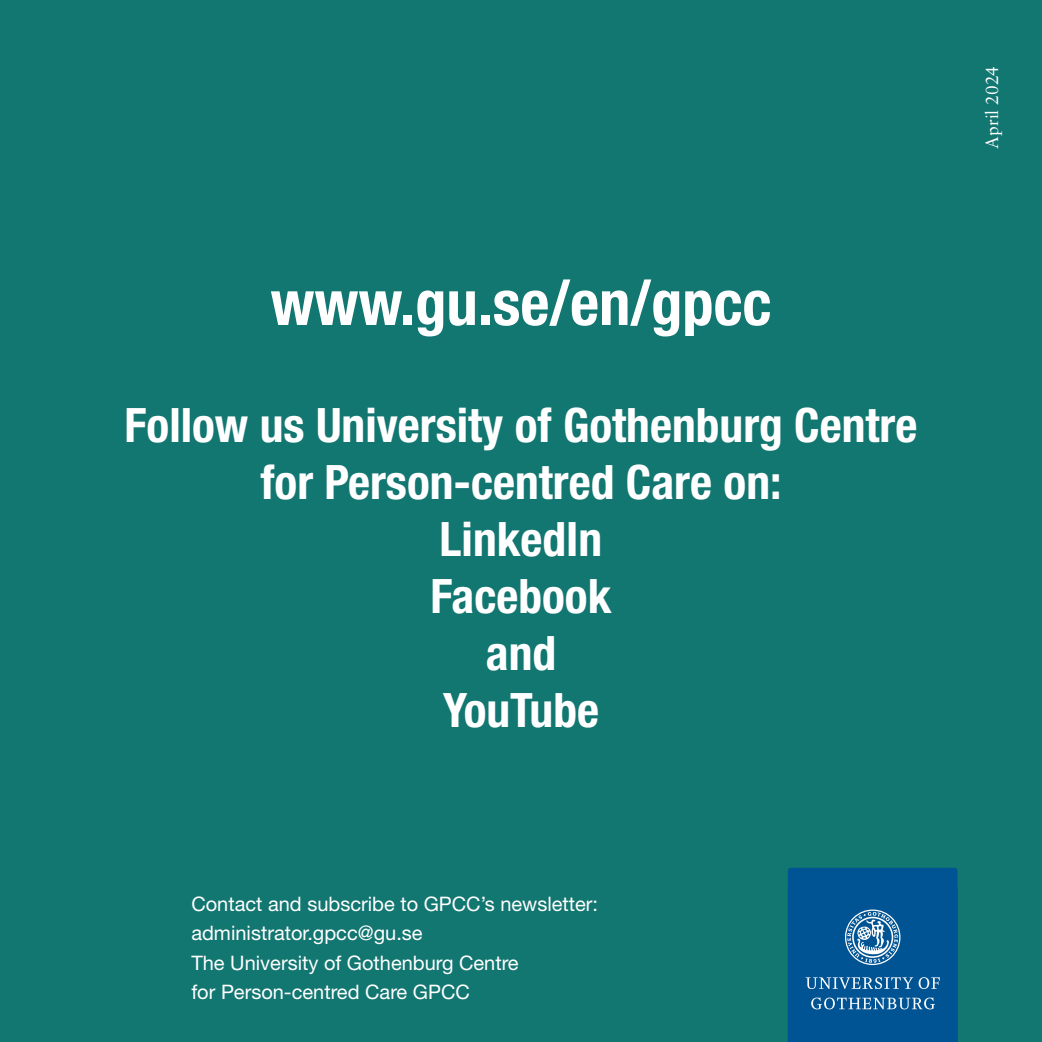
<style>
.page{position:relative;width:1042px;height:1042px;background:#127671}
.page>*{position:absolute;margin:0;border:0;box-sizing:border-box;transform-origin:0 0}
.t1{font:700 condensed 62.5px "Helvetica Neue LT Pro";color:#fff}
.t2{font:700 condensed 47.5px/57px "Helvetica Neue LT Pro";color:#fff;text-align:center}
.t3{font:20px "Helvetica Neue LT Pro";color:#fff}
.t4{font:17.5px "Sabon LT Pro";color:#fff}
</style>
<div class="page">
<svg style="left:788px;top:868px;width:169px;height:174px;background:#105e9a"></svg>
<p class="t1" style="left:270px;top:265px;width:502px">www.gu.se/en/gpcc</p>
<p class="t2" style="left:125px;top:397px;width:794px">Follow us University of Gothenburg Centre for Person-centred Care on:<br>LinkedIn<br>Facebook</p>
<p class="t2" style="left:443px;top:625px;width:158px">and<br>YouTube</p>
<p class="t3" style="left:191px;top:891px;width:408px">Contact and subscribe to GPCC’s newsletter:</p>
<p class="t3" style="left:191px;top:921px;width:233px">administrator.gpcc@gu.se</p>
<p class="t3" style="left:191px;top:950px;width:329px">The University of Gothenburg Centre</p>
<p class="t3" style="left:191px;top:980px;width:280px">for Person-centred Care GPCC</p>
<p class="t4" style="left:981px;top:148px;width:84px;rotate:-90deg">April 2024</p>
</div>
